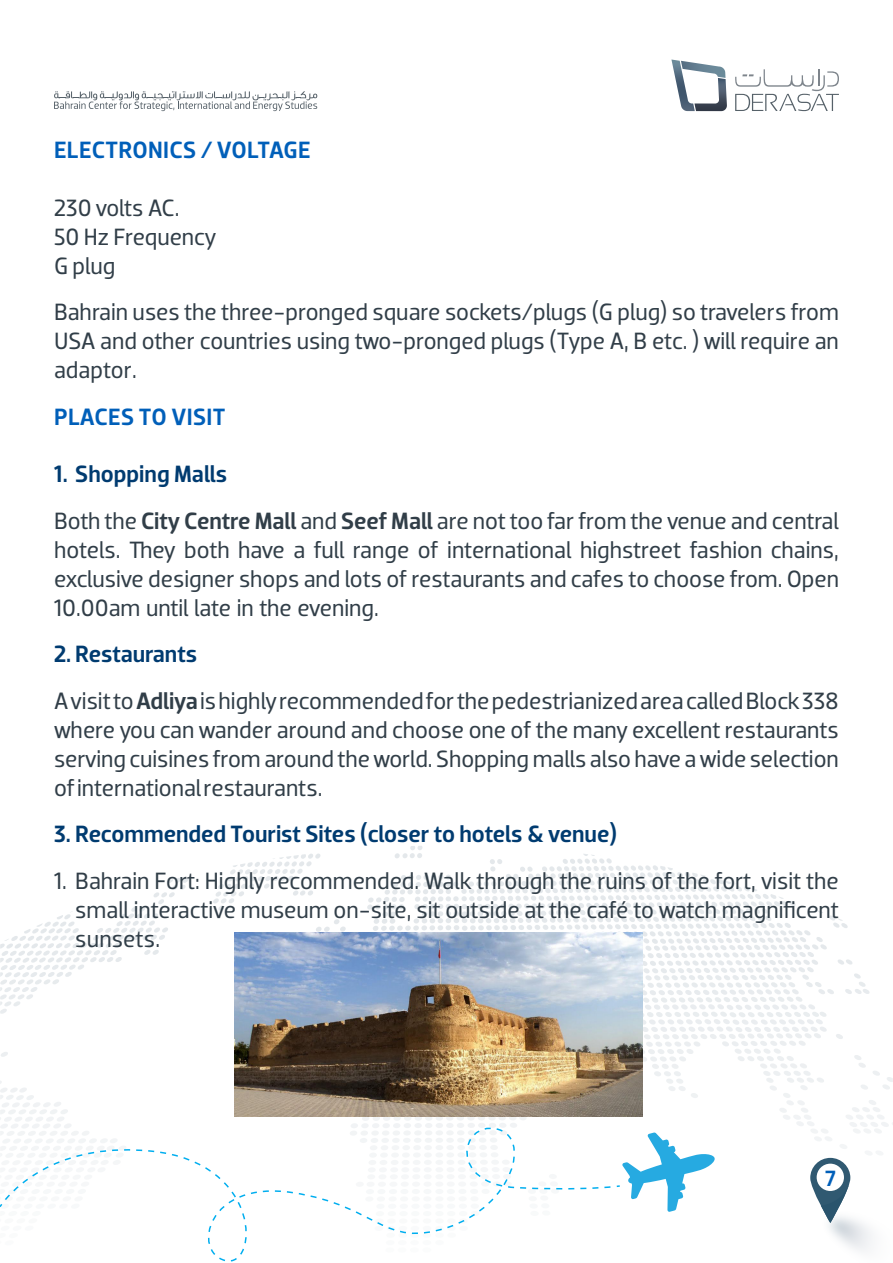
<style>
.page{position:relative;width:893px;height:1263px;background:#fff}
.page>*{position:absolute;margin:0;border:0;box-sizing:border-box;transform-origin:0 0}
.t1{font:24px/28.8px "Dobra";color:#313e48;text-align:justify}
.t2{font:500 24px "Dobra";color:#003b70}
.t3{font:500 24px "Dobra";letter-spacing:.015em;color:#005fb9}
.t4{font:500 22.5px "Dobra";color:#005fb9}
.s1{font-weight:500}
</style>
<div class="page">
<svg style="left:272px;top:846px;width:340px;height:18px"></svg>
<svg style="left:3px;top:1119px;width:608px;height:143px"></svg>
<svg style="left:616px;top:1132px;width:99px;height:80px"></svg>
<svg style="left:810px;top:1158px;width:40px;height:65px"></svg>
<svg style="left:54px;top:91px;width:263px;height:20px"></svg>
<svg style="left:735px;top:69px;width:104px;height:42px"></svg>
<svg style="left:671px;top:60px;width:56px;height:51px"></svg>
<img style="left:235px;top:932px;width:408px;height:184px">
<p class="t3" style="left:54px;top:136px;width:258px">ELECTRONICS / VOLTAGE</p>
<p class="t1" style="left:54px;top:193px;width:127px">230 volts AC.</p>
<p class="t1" style="left:54px;top:222px;width:164px">50 Hz Frequency</p>
<p class="t1" style="left:54px;top:251px;width:63px">G plug</p>
<p class="t1" style="left:54px;top:298px;width:786px">Bahrain uses the three-pronged square sockets/plugs (G plug) so travelers from USA and other countries using two-pronged plugs (Type A, B etc. ) will require an adaptor.</p>
<p class="t3" style="left:54px;top:403px;width:173px">PLACES TO VISIT</p>
<p class="t2" style="left:54px;top:460px;width:175px">1. Shopping Malls</p>
<p class="t1" style="left:54px;top:507px;width:786px">Both the <span class="s1">City Centre Mall</span> and <span class="s1">Seef Mall</span> are not too far from the venue and central hotels. They both have a full range of international highstreet fashion chains, exclusive designer shops and lots of restaurants and cafes to choose from. Open 10.00am until late in the evening.</p>
<p class="t2" style="left:54px;top:640px;width:145px">2. Restaurants</p>
<p class="t1" style="left:54px;top:687px;width:786px">A visit to <span class="s1">Adliya</span> is highly recommended for the pedestrianized area called Block 338 where you can wander around and choose one of the many excellent restaurants serving cuisines from around the world. Shopping malls also have a wide selection of international restaurants.</p>
<p class="t2" style="left:54px;top:820px;width:565px">3. Recommended Tourist Sites (closer to hotels &amp; venue)</p>
<p class="t1" style="left:75px;top:867px;width:765px;text-indent:-21px">1. Bahrain Fort: Highly recommended. Walk through the ruins of the fort, visit the small interactive museum on-site, sit outside at the café to watch magnificent sunsets.</p>
<p class="t4" style="left:825px;top:1165px;width:12px">7</p>
</div>
